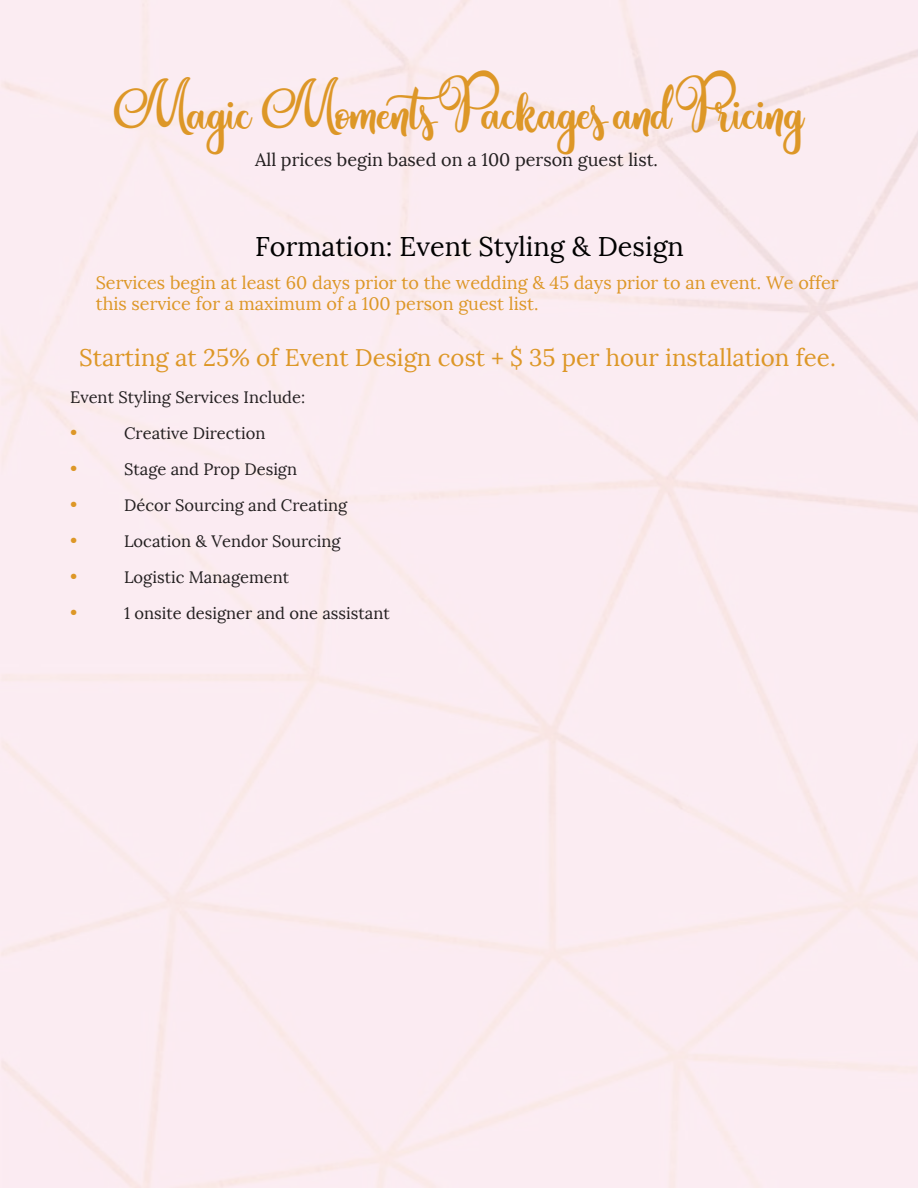
<style>
.page{position:relative;width:918px;height:1188px;background:#fbecf2}
.page>*{position:absolute;margin:0;border:0;box-sizing:border-box;transform-origin:0 0}
.t1{font:44.55px "Amastery Script";color:#dd9727}
.t2{font:27px "Lora";color:#010101}
.t3{font:24px "Lora";color:#dd9727}
.t4{font:18px/21.6px "Lora";color:#dd9727}
.t5{font:18px "Lora";color:#231f20}
.t6{font:16.5px "Lora";color:#231f20}
</style>
<div class="page">
<h1 class="t1" style="left:112px;top:88px;width:695px">Magic Moments Packages and Pricing</h1>
<p class="t5" style="left:255px;top:148px;width:404px">All prices begin based on a 100 person guest list.</p>
<h2 class="t2" style="left:255px;top:230px;width:430px">Formation: Event Styling &amp; Design</h2>
<p class="t4" style="left:96px;top:272px;width:744px">Services begin at least 60 days prior to the wedding &amp; 45 days prior to an event. We offer this service for a maximum of a 100 person guest list.</p>
<h3 class="t3" style="left:79px;top:343px;width:758px">Starting at 25% of Event Design cost + $ 35 per hour installation fee.</h3>
<p class="t6" style="left:70px;top:387px;width:237px">Event Styling Services Include:</p>
<p class="t4" style="left:70px;top:422px;width:9px">•</p>
<p class="t6" style="left:124px;top:423px;width:143px">Creative Direction</p>
<p class="t4" style="left:70px;top:458px;width:9px">•</p>
<p class="t6" style="left:124px;top:459px;width:175px">Stage and Prop Design</p>
<p class="t4" style="left:70px;top:494px;width:9px">•</p>
<p class="t6" style="left:124px;top:495px;width:225px">Décor Sourcing and Creating</p>
<p class="t4" style="left:70px;top:530px;width:9px">•</p>
<p class="t6" style="left:124px;top:531px;width:218px">Location &amp; Vendor Sourcing</p>
<p class="t4" style="left:70px;top:566px;width:9px">•</p>
<p class="t6" style="left:124px;top:567px;width:167px">Logistic Management</p>
<p class="t4" style="left:70px;top:602px;width:9px">•</p>
<p class="t6" style="left:124px;top:603px;width:267px">1 onsite designer and one assistant</p>
</div>
